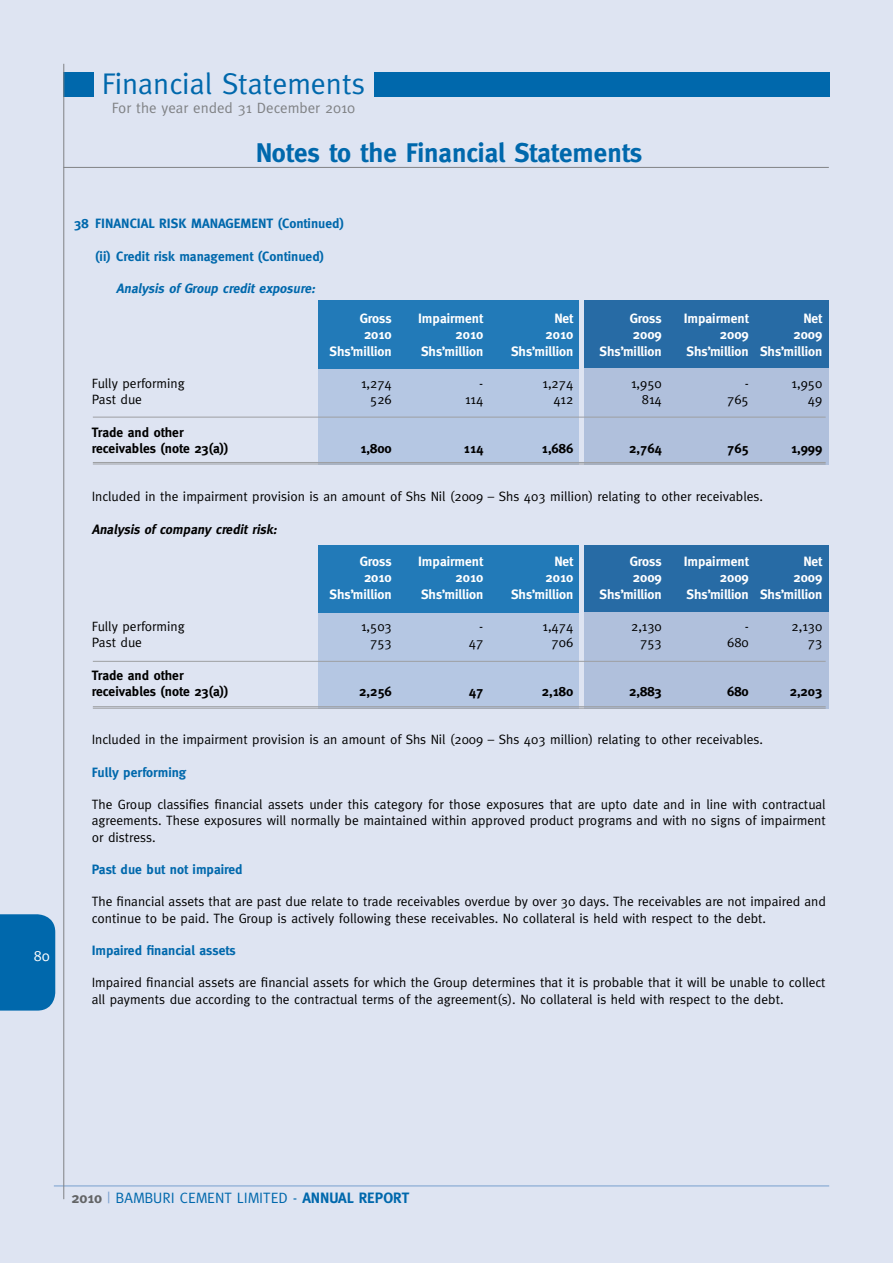
<style>
.page{position:relative;width:893px;height:1263px;background:#dee4f2}
.page>*{position:absolute;margin:0;border:0;box-sizing:border-box;transform-origin:0 0}
.t1{font:30px "Meta";color:#0068ac}
.t2{font:700 27px "Meta";color:#0068ac}
.t3{font:15px "Meta";color:#0068ac}
.t4{font:15px "Meta";color:#808285}
.t5{font:15px "Meta";color:#fff}
.t6{font:13.5px/16.2px "Meta";color:#000}
.t7{font:700 13.5px "Meta";color:#fff}
.t8{font:700 13.5px "Meta";color:#0068ac}
.t9{font:700 13.5px/16.2px "Meta";color:#000}
.t10{font:italic 700 13.5px "Meta";color:#0068ac}
.t11{font:italic 700 13.5px "Meta";color:#000}
.s1{font-weight:700;color:#636466}
.s2{color:#789fce}
.s3{font-weight:700}
</style>
<div class="page">
<div style="left:0;top:914px;width:55px;height:96px;background:#0068ac"></div>
<hr style="left:54px;top:1185px;width:775px;height:1px;background:#789fce">
<div style="left:584px;top:300px;width:245px;height:68px;background:#276ba5"></div>
<div style="left:584px;top:545px;width:245px;height:67px;background:#276ba5"></div>
<div style="left:584px;top:368px;width:245px;height:96px;background:#b0c0dc"></div>
<div style="left:584px;top:612px;width:245px;height:96px;background:#b0c0dc"></div>
<div style="left:318px;top:300px;width:261px;height:69px;background:#227ab8"></div>
<div style="left:318px;top:545px;width:261px;height:68px;background:#227ab8"></div>
<div style="left:318px;top:369px;width:261px;height:95px;background:#b5c7e3"></div>
<div style="left:318px;top:613px;width:261px;height:95px;background:#b5c7e3"></div>
<div style="left:374px;top:72px;width:455px;height:24px;background:#0068ac"></div>
<div style="left:64px;top:72px;width:30px;height:24px;background:#0068ac"></div>
<hr style="left:63px;top:167px;width:766px;height:1px;background:#808285">
<hr style="left:63px;top:64px;width:1px;height:1135px;background:#808285">
<hr style="left:93px;top:417px;width:733px;height:1px;background:#9d9fa2">
<hr style="left:93px;top:661px;width:733px;height:1px;background:#9d9fa2">
<hr style="left:93px;top:462px;width:733px;height:1px;background:#9d9fa2">
<hr style="left:93px;top:464px;width:733px;height:1px;background:#9d9fa2">
<hr style="left:93px;top:706px;width:733px;height:1px;background:#9d9fa2">
<hr style="left:93px;top:708px;width:733px;height:1px;background:#9d9fa2">
<p class="t5" style="left:34px;top:947px;width:18px">80</p>
<h1 class="t1" style="left:102px;top:67px;width:265px">Financial Statements</h1>
<p class="t4" style="left:112px;top:99px;width:245px">For the year ended 31 December 2010</p>
<h2 class="t2" style="left:256px;top:137px;width:388px">Notes to the Financial Statements</h2>
<p class="t8" style="left:74px;top:216px;width:271px">38 FINANCIAL RISK MANAGEMENT (Continued)</p>
<p class="t8" style="left:95px;top:248px;width:230px">(ii) Credit risk management (Continued)</p>
<p class="t10" style="left:116px;top:281px;width:203px">Analysis of Group credit exposure:</p>
<p class="t7" style="left:360px;top:311px;width:33px">Gross</p>
<p class="t7" style="left:418px;top:311px;width:67px">Impairment</p>
<p class="t7" style="left:554px;top:311px;width:20px">Net</p>
<p class="t7" style="left:630px;top:311px;width:33px">Gross</p>
<p class="t7" style="left:684px;top:311px;width:67px">Impairment</p>
<p class="t7" style="left:803px;top:311px;width:20px">Net</p>
<p class="t7" style="left:364px;top:327px;width:29px">2010</p>
<p class="t7" style="left:456px;top:327px;width:29px">2010</p>
<p class="t7" style="left:546px;top:327px;width:29px">2010</p>
<p class="t7" style="left:633px;top:327px;width:30px">2009</p>
<p class="t7" style="left:720px;top:327px;width:30px">2009</p>
<p class="t7" style="left:793px;top:327px;width:30px">2009</p>
<p class="t7" style="left:330px;top:343px;width:64px">Shs’million</p>
<p class="t7" style="left:421px;top:343px;width:64px">Shs’million</p>
<p class="t7" style="left:511px;top:343px;width:64px">Shs’million</p>
<p class="t7" style="left:600px;top:343px;width:64px">Shs’million</p>
<p class="t7" style="left:687px;top:343px;width:137px">Shs’million Shs’million</p>
<p class="t6" style="left:92px;top:375px;width:95px">Fully performing</p>
<p class="t6" style="left:361px;top:375px;width:32px">1,274</p>
<p class="t6" style="left:479px;top:375px;width:6px">-</p>
<p class="t6" style="left:543px;top:375px;width:32px">1,274</p>
<p class="t6" style="left:631px;top:375px;width:32px">1,950</p>
<p class="t6" style="left:745px;top:375px;width:6px">-</p>
<p class="t6" style="left:792px;top:375px;width:32px">1,950</p>
<p class="t6" style="left:92px;top:391px;width:52px">Past due</p>
<p class="t6" style="left:370px;top:391px;width:23px">526</p>
<p class="t6" style="left:465px;top:391px;width:20px">114</p>
<p class="t6" style="left:553px;top:391px;width:21px">412</p>
<p class="t6" style="left:642px;top:391px;width:21px">814</p>
<p class="t6" style="left:727px;top:391px;width:23px">765</p>
<p class="t6" style="left:808px;top:391px;width:16px">49</p>
<p class="t9" style="left:92px;top:424px;width:138px">Trade and other receivables (note 23(a))</p>
<p class="t9" style="left:360px;top:440px;width:33px">1,800</p>
<p class="t9" style="left:464px;top:440px;width:21px">114</p>
<p class="t9" style="left:542px;top:440px;width:33px">1,686</p>
<p class="t9" style="left:629px;top:440px;width:34px">2,764</p>
<p class="t9" style="left:727px;top:440px;width:23px">765</p>
<p class="t9" style="left:791px;top:440px;width:33px">1,999</p>
<p class="t6" style="left:92px;top:488px;width:673px">Included in the impairment provision is an amount of Shs Nil (2009 – Shs 403 million) relating to other receivables.</p>
<p class="t11" style="left:92px;top:521px;width:189px">Analysis of company credit risk:</p>
<p class="t7" style="left:360px;top:554px;width:33px">Gross</p>
<p class="t7" style="left:418px;top:554px;width:67px">Impairment</p>
<p class="t7" style="left:554px;top:554px;width:20px">Net</p>
<p class="t7" style="left:630px;top:554px;width:33px">Gross</p>
<p class="t7" style="left:684px;top:554px;width:67px">Impairment</p>
<p class="t7" style="left:803px;top:554px;width:20px">Net</p>
<p class="t7" style="left:364px;top:570px;width:29px">2010</p>
<p class="t7" style="left:456px;top:570px;width:29px">2010</p>
<p class="t7" style="left:546px;top:570px;width:29px">2010</p>
<p class="t7" style="left:633px;top:570px;width:30px">2009</p>
<p class="t7" style="left:720px;top:570px;width:30px">2009</p>
<p class="t7" style="left:793px;top:570px;width:30px">2009</p>
<p class="t7" style="left:330px;top:586px;width:64px">Shs’million</p>
<p class="t7" style="left:421px;top:586px;width:64px">Shs’million</p>
<p class="t7" style="left:511px;top:586px;width:64px">Shs’million</p>
<p class="t7" style="left:600px;top:586px;width:64px">Shs’million</p>
<p class="t7" style="left:687px;top:586px;width:137px">Shs’million Shs’million</p>
<p class="t6" style="left:92px;top:618px;width:95px">Fully performing</p>
<p class="t6" style="left:361px;top:618px;width:32px">1,503</p>
<p class="t6" style="left:479px;top:618px;width:6px">-</p>
<p class="t6" style="left:543px;top:618px;width:32px">1,474</p>
<p class="t6" style="left:631px;top:618px;width:32px">2,130</p>
<p class="t6" style="left:745px;top:618px;width:6px">-</p>
<p class="t6" style="left:792px;top:618px;width:32px">2,130</p>
<p class="t6" style="left:92px;top:634px;width:52px">Past due</p>
<p class="t6" style="left:370px;top:634px;width:23px">753</p>
<p class="t6" style="left:469px;top:634px;width:16px">47</p>
<p class="t6" style="left:552px;top:634px;width:23px">706</p>
<p class="t6" style="left:640px;top:634px;width:23px">753</p>
<p class="t6" style="left:727px;top:634px;width:23px">680</p>
<p class="t6" style="left:808px;top:634px;width:16px">73</p>
<p class="t9" style="left:92px;top:667px;width:138px">Trade and other receivables (note 23(a))</p>
<p class="t9" style="left:359px;top:683px;width:34px">2,256</p>
<p class="t9" style="left:469px;top:683px;width:16px">47</p>
<p class="t9" style="left:542px;top:683px;width:33px">2,180</p>
<p class="t9" style="left:629px;top:683px;width:34px">2,883</p>
<p class="t9" style="left:727px;top:683px;width:23px">680</p>
<p class="t9" style="left:790px;top:683px;width:34px">2,203</p>
<p class="t6" style="left:92px;top:731px;width:673px">Included in the impairment provision is an amount of Shs Nil (2009 – Shs 403 million) relating to other receivables.</p>
<p class="t8" style="left:92px;top:764px;width:96px">Fully performing</p>
<p class="t6" style="left:92px;top:796px;width:735px;text-align:justify">The Group classifies financial assets under this category for those exposures that are upto date and in line with contractual agreements. These exposures will normally be maintained within approved product programs and with no signs of impairment or distress.</p>
<p class="t8" style="left:92px;top:861px;width:152px">Past due but not impaired</p>
<p class="t6" style="left:92px;top:893px;width:735px">The financial assets that are past due relate to trade receivables overdue by over 30 days. The receivables are not impaired and continue to be paid. The Group is actively following these receivables. No collateral is held with respect to the debt.</p>
<p class="t8" style="left:92px;top:942px;width:146px">Impaired financial assets</p>
<p class="t6" style="left:92px;top:974px;width:735px">Impaired financial assets are financial assets for which the Group determines that it is probable that it will be unable to collect all payments due according to the contractual terms of the agreement(s). No collateral is held with respect to the debt.</p>
<p class="t3" style="left:71px;top:1189px;width:339px"><span class="s1">2010</span> <span class="s2">|</span> BAMBURI CEMENT LIMITED - <span class="s3">ANNUAL REPORT</span></p>
</div>
